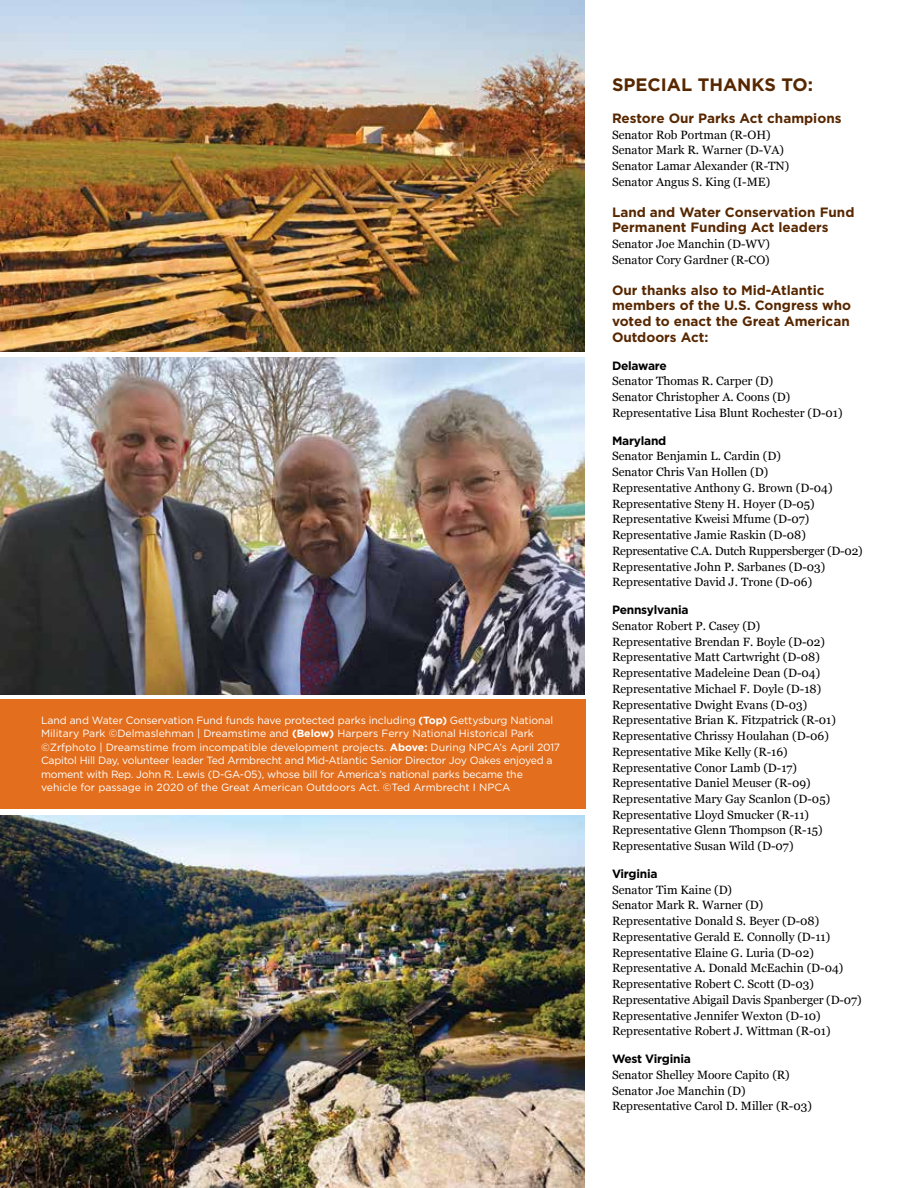
<style>
.page{position:relative;width:918px;height:1188px;background:#fff}
.page>*{position:absolute;margin:0;border:0;box-sizing:border-box;transform-origin:0 0}
.t1{font:700 18px "Gotham";color:#572700}
.t2{font:700 13.5px/15.8px "Gotham";color:#572700}
.t3{font:12px/15.8px "Georgia";color:#000}
.t4{font:700 12px "Gotham";letter-spacing:-.02em;color:#000}
.t5{font:10.5px/13.5px "Gotham";letter-spacing:-.01em;color:#fff}
.s1{font-weight:700}
</style>
<div class="page">
<img style="left:0;top:815px;width:585px;height:373px">
<img style="left:0;top:0;width:585px;height:352px">
<img style="left:0;top:357px;width:585px;height:337px">
<div style="left:0;top:700px;width:585px;height:109px;background:#e36f1e"></div>
<p class="t5" style="left:41px;top:713px;width:521px">Land and Water Conservation Fund funds have protected parks including <span class="s1">(Top)</span> Gettysburg National Military Park ©Delmaslehman | Dreamstime and <span class="s1">(Below)</span> Harpers Ferry National Historical Park ©Zrfphoto | Dreamstime from incompatible development projects. <span class="s1">Above:</span> During NPCA’s April 2017<br>Capitol Hill Day, volunteer leader Ted Armbrecht and Mid-Atlantic Senior Director Joy Oakes enjoyed a moment with Rep. John R. Lewis (D-GA-05), whose bill for America’s national parks became the vehicle for passage in 2020 of the Great American Outdoors Act. ©Ted Armbrecht I NPCA</p>
<h1 class="t1" style="left:612px;top:75px;width:203px">SPECIAL THANKS TO:</h1>
<p class="t2" style="left:612px;top:110px;width:231px">Restore Our Parks Act champions</p>
<p class="t3" style="left:612px;top:126px;width:179px">Senator Rob Portman (R-OH)<br>Senator Mark R. Warner (D-VA)<br>Senator Lamar Alexander (R-TN)<br>Senator Angus S. King (I-ME)</p>
<p class="t2" style="left:612px;top:204px;width:244px">Land and Water Conservation Fund<br>Permanent Funding Act leaders</p>
<p class="t3" style="left:612px;top:236px;width:159px">Senator Joe Manchin (D-WV)<br>Senator Cory Gardner (R-CO)</p>
<p class="t2" style="left:612px;top:282px;width:241px">Our thanks also to Mid-Atlantic members of the U.S. Congress who voted to enact the Great American<br>Outdoors Act:</p>
<p class="t4" style="left:612px;top:358px;width:56px">Delaware</p>
<p class="t3" style="left:612px;top:373px;width:232px">Senator Thomas R. Carper (D)<br>Senator Christopher A. Coons (D)<br>Representative Lisa Blunt Rochester (D-01)</p>
<p class="t4" style="left:612px;top:433px;width:56px">Maryland</p>
<p class="t3" style="left:612px;top:448px;width:252px">Senator Benjamin L. Cardin (D)<br>Senator Chris Van Hollen (D)<br>Representative Anthony G. Brown (D-04)<br>Representative Steny H. Hoyer (D-05)<br>Representative Kweisi Mfume (D-07)<br>Representative Jamie Raskin (D-08)<br>Representative C.A. Dutch Ruppersberger (D-02)<br>Representative John P. Sarbanes (D-03)<br>Representative David J. Trone (D-06)</p>
<p class="t4" style="left:612px;top:603px;width:78px">Pennsylvania</p>
<p class="t3" style="left:612px;top:617px;width:225px">Senator Robert P. Casey (D)<br>Representative Brendan F. Boyle (D-02)<br>Representative Matt Cartwright (D-08)<br>Representative Madeleine Dean (D-04)<br>Representative Michael F. Doyle (D-18)<br>Representative Dwight Evans (D-03)<br>Representative Brian K. Fitzpatrick (R-01)<br>Representative Chrissy Houlahan (D-06)<br>Representative Mike Kelly (R-16)<br>Representative Conor Lamb (D-17)<br>Representative Daniel Meuser (R-09)<br>Representative Mary Gay Scanlon (D-05)<br>Representative Lloyd Smucker (R-11)<br>Representative Glenn Thompson (R-15)<br>Representative Susan Wild (D-07)</p>
<p class="t4" style="left:612px;top:867px;width:47px">Virginia</p>
<p class="t3" style="left:612px;top:881px;width:251px">Senator Tim Kaine (D)<br>Senator Mark R. Warner (D)<br>Representative Donald S. Beyer (D-08)<br>Representative Gerald E. Connolly (D-11)<br>Representative Elaine G. Luria (D-02)<br>Representative A. Donald McEachin (D-04)<br>Representative Robert C. Scott (D-03)<br>Representative Abigail Davis Spanberger (D-07)<br>Representative Jennifer Wexton (D-10)<br>Representative Robert J. Wittman (R-01)</p>
<p class="t4" style="left:612px;top:1052px;width:80px">West Virginia</p>
<p class="t3" style="left:612px;top:1066px;width:201px">Senator Shelley Moore Capito (R)<br>Senator Joe Manchin (D)<br>Representative Carol D. Miller (R-03)</p>
</div>
